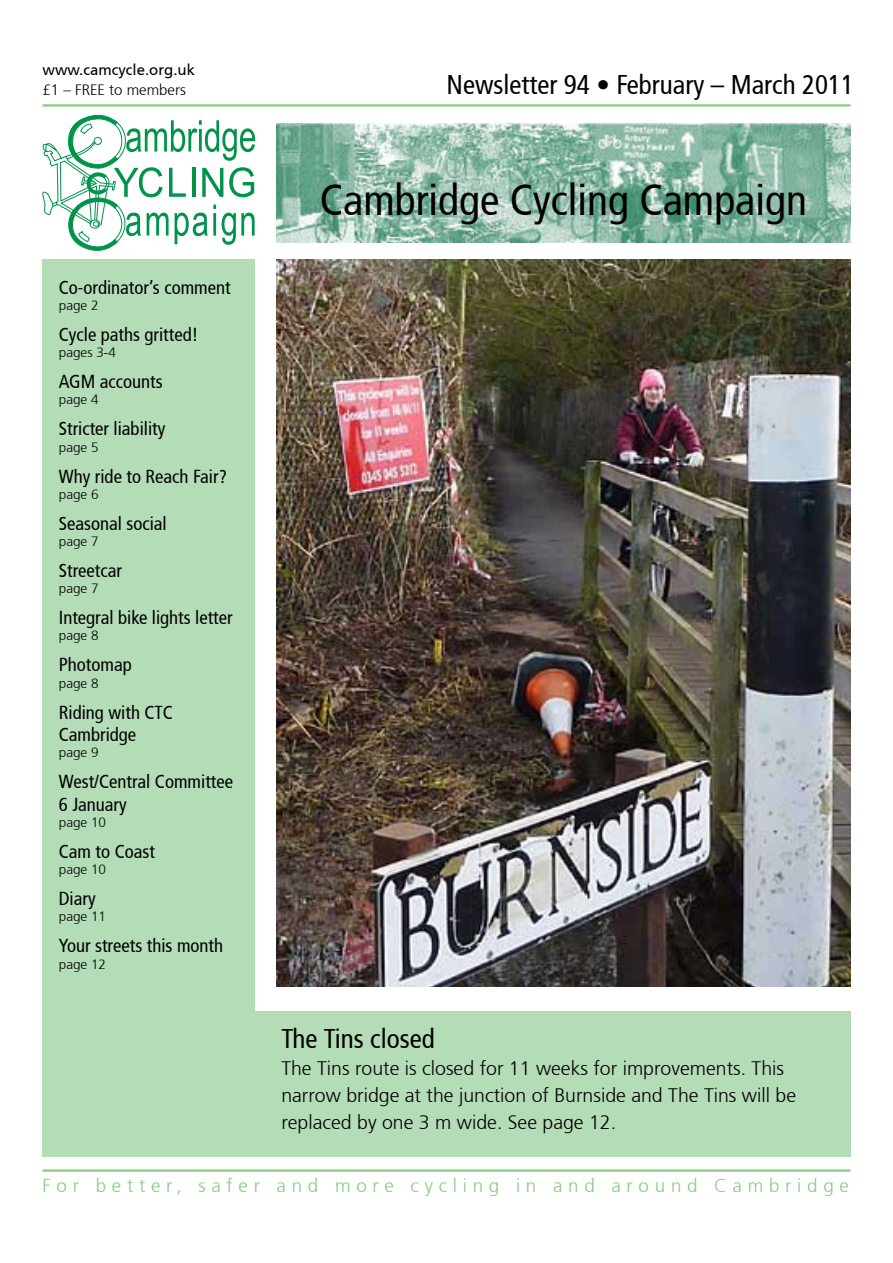
<style>
.page{position:relative;width:893px;height:1263px;background:#fff}
.page>*{position:absolute;margin:0;border:0;box-sizing:border-box;transform-origin:0 0}
.t1{font:43.5px "Frobisher Condensed";color:#000}
.t2{font:27px "Frobisher Condensed";color:#000}
.t3{font:300 19.5px/27px "Palma Light S Si";color:#000}
.t4{font:18.75px/22.5px "Frobisher Condensed";color:#000}
.t5{font:300 18.75px "Palma Light S Si";letter-spacing:.305em;color:#88c984}
.t6{font:15px "Palma S Si";color:#000}
.t7{font:300 15px "Palma Light S Si";color:#000}
.t8{font:300 13.5px "Palma Light S Si";color:#000}
</style>
<div class="page">
<div style="left:246px;top:1011px;width:604px;height:146px;background:#b4dcb7"></div>
<div style="left:43px;top:259px;width:212px;height:898px;background:#b4dcb7"></div>
<img style="left:276px;top:123px;width:574px;height:119px">
<hr style="left:43px;top:104px;width:807px;height:3px;background:#88c984">
<svg style="left:43px;top:115px;width:212px;height:136px"></svg>
<hr style="left:43px;top:1169px;width:807px;height:3px;background:#88c984">
<img style="left:276px;top:259px;width:574px;height:728px">
<p class="t6" style="left:43px;top:61px;width:154px">www.camcycle.org.uk</p>
<p class="t7" style="left:43px;top:81px;width:145px">£1 – FREE to members</p>
<p class="t4" style="left:59px;top:276px;width:173px">Co-ordinator’s comment</p>
<p class="t8" style="left:59px;top:297px;width:41px">page 2</p>
<p class="t4" style="left:59px;top:323px;width:141px">Cycle paths gritted!</p>
<p class="t8" style="left:59px;top:345px;width:59px">pages 3-4</p>
<p class="t4" style="left:59px;top:371px;width:105px">AGM accounts</p>
<p class="t8" style="left:59px;top:392px;width:41px">page 4</p>
<p class="t4" style="left:59px;top:418px;width:108px">Stricter liability</p>
<p class="t8" style="left:59px;top:439px;width:41px">page 5</p>
<p class="t4" style="left:59px;top:465px;width:170px">Why ride to Reach Fair?</p>
<p class="t8" style="left:59px;top:486px;width:41px">page 6</p>
<p class="t4" style="left:59px;top:512px;width:109px">Seasonal social</p>
<p class="t8" style="left:59px;top:534px;width:41px">page 7</p>
<p class="t4" style="left:59px;top:559px;width:65px">Streetcar</p>
<p class="t8" style="left:59px;top:581px;width:41px">page 7</p>
<p class="t4" style="left:59px;top:607px;width:175px">Integral bike lights letter</p>
<p class="t8" style="left:59px;top:628px;width:41px">page 8</p>
<p class="t4" style="left:59px;top:654px;width:74px">Photomap</p>
<p class="t8" style="left:59px;top:675px;width:41px">page 8</p>
<p class="t4" style="left:59px;top:701px;width:116px">Riding with CTC<br>Cambridge</p>
<p class="t8" style="left:59px;top:745px;width:41px">page 9</p>
<p class="t4" style="left:59px;top:771px;width:176px">West/Central Committee<br>6 January</p>
<p class="t8" style="left:59px;top:815px;width:49px">page 10</p>
<p class="t4" style="left:59px;top:840px;width:98px">Cam to Coast</p>
<p class="t8" style="left:59px;top:862px;width:49px">page 10</p>
<p class="t4" style="left:59px;top:888px;width:38px">Diary</p>
<p class="t8" style="left:59px;top:909px;width:49px">page 11</p>
<p class="t4" style="left:59px;top:935px;width:166px">Your streets this month</p>
<p class="t8" style="left:59px;top:956px;width:49px">page 12</p>
<h2 class="t2" style="left:446px;top:68px;width:409px">Newsletter 94 • February – March 2011</h2>
<h1 class="t1" style="left:320px;top:175px;width:489px">Cambridge Cycling Campaign</h1>
<h2 class="t2" style="left:281px;top:1022px;width:155px">The Tins closed</h2>
<p class="t3" style="left:281px;top:1054px;width:516px">The Tins route is closed for 11 weeks for improvements. This narrow bridge at the junction of Burnside and The Tins will be replaced by one 3 m wide. See page 12.</p>
<p class="t5" style="left:43px;top:1175px;width:808px">For better, safer and more cycling in and around Cambridge</p>
</div>
